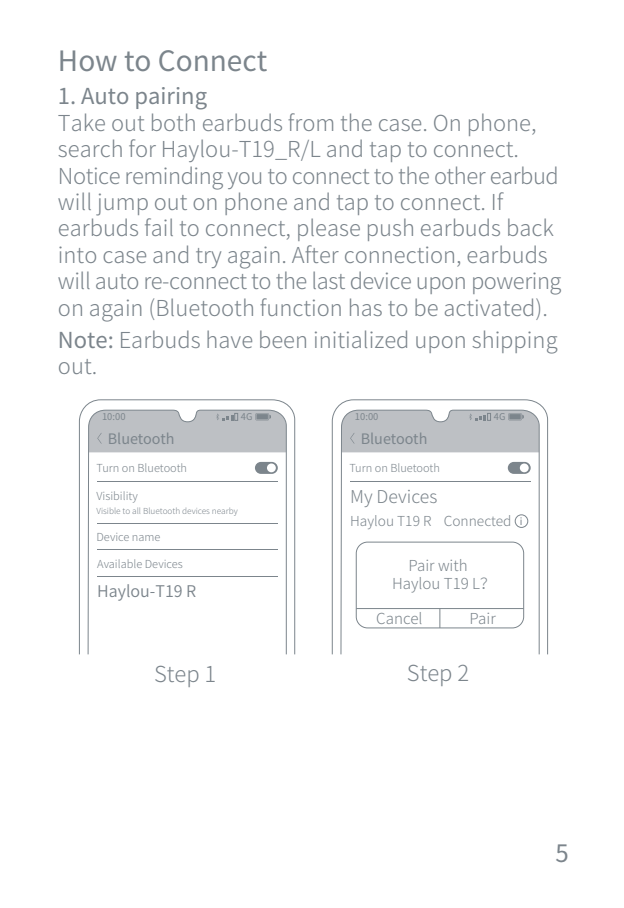
<style>
.page{position:relative;width:624px;height:908px;background:#fff}
.page>*{position:absolute;margin:0;border:0;box-sizing:border-box;transform-origin:0 0}
.t1{font:28px "Source Han Sans CN";color:#7c858c}
.t2{font:24px "Source Han Sans CN";color:#7c858c}
.t3{font:300 22px/26.4px "Source Han Sans CN";color:#7c858c}
.t4{font:22px "Source Han Sans CN";color:#7c858c}
.t5{font:300 17.6px "Source Han Sans CN";color:#7c858c}
.t6{font:16px "Source Han Sans CN";color:#7c858c}
.t7{font:300 15.2px/18px "Source Han Sans CN";color:#7c858c}
.t8{font:14.4px "Source Han Sans CN";color:#7c858c}
.t9{font:300 13.6px "Source Han Sans CN";color:#7c858c}
.t10{font:300 11.2px "Source Han Sans CN";color:#7c858c}
.t11{font:9.2px "Source Han Sans CN";color:#7c858c}
.t12{font:300 8.4px "Source Han Sans CN";color:#7c858c}
.s1{font-weight:400}
.s2{font-weight:400;font-size:10px}
</style>
<div class="page">
<svg style="left:79px;top:399px;width:216px;height:256px"></svg>
<svg style="left:87px;top:409px;width:200px;height:246px"></svg>
<svg style="left:331px;top:399px;width:217px;height:256px"></svg>
<svg style="left:340px;top:409px;width:200px;height:246px"></svg>
<div style="left:515px;top:514px;width:13px;height:13px;border:1px solid #7c858c;border-radius:50%"></div>
<div style="left:356px;top:541px;width:168px;height:87px;border:1px solid #7c858c;border-radius:11px"></div>
<hr style="left:356px;top:607px;width:167px;height:2px;background:#7c858c">
<svg style="left:439px;top:609px;width:1px;height:18px"></svg>
<p class="t1" style="left:58px;top:45px;width:211px">How to Connect</p>
<p class="t4" style="left:58px;top:84px;width:151px">1. Auto pairing</p>
<p class="t3" style="left:58px;top:110px;width:505px">Take out both earbuds from the case. On phone, search for Haylou-T19_R/L and tap to connect.<br>Notice reminding you to connect to the other earbud will jump out on phone and tap to connect. If earbuds fail to connect, please push earbuds back into case and try again. After connection, earbuds will auto re-connect to the last device upon powering on again (Bluetooth function has to be activated).</p>
<p class="t3" style="left:58px;top:327px;width:501px"><span class="s1">Note:</span> Earbuds have been initialized upon shipping out.</p>
<p class="t11" style="left:102px;top:411px;width:25px">10:00</p>
<p class="t11" style="left:241px;top:411px;width:13px">4G</p>
<p class="t11" style="left:355px;top:411px;width:25px">10:00</p>
<p class="t11" style="left:494px;top:411px;width:13px">4G</p>
<p class="t8" style="left:108px;top:430px;width:68px">Bluetooth</p>
<p class="t8" style="left:361px;top:430px;width:68px">Bluetooth</p>
<p class="t10" style="left:96px;top:461px;width:92px">Turn on Bluetooth</p>
<p class="t10" style="left:349px;top:461px;width:92px">Turn on Bluetooth</p>
<p class="t10" style="left:96px;top:489px;width:43px">Visibility</p>
<p class="t12" style="left:96px;top:506px;width:143px">Visible to all Bluetooth devices nearby</p>
<p class="t10" style="left:96px;top:530px;width:66px">Device name</p>
<p class="t10" style="left:97px;top:557px;width:87px">Available Devices</p>
<p class="t5" style="left:350px;top:487px;width:89px">My Devices</p>
<p class="t9" style="left:350px;top:513px;width:174px">Haylou T19 R Connected <span class="s2">i</span></p>
<p class="t7" style="left:392px;top:556px;width:105px;text-indent:17px">Pair with<br>Haylou T19 L？</p>
<p class="t7" style="left:376px;top:609px;width:48px">Cancel</p>
<p class="t7" style="left:469px;top:609px;width:28px">Pair</p>
<p class="t6" style="left:97px;top:582px;width:101px">Haylou-T19 R</p>
<p class="t3" style="left:154px;top:660px;width:64px">Step 1</p>
<p class="t3" style="left:407px;top:660px;width:64px">Step 2</p>
<p class="t2" style="left:555px;top:839px;width:15px">5</p>
</div>
